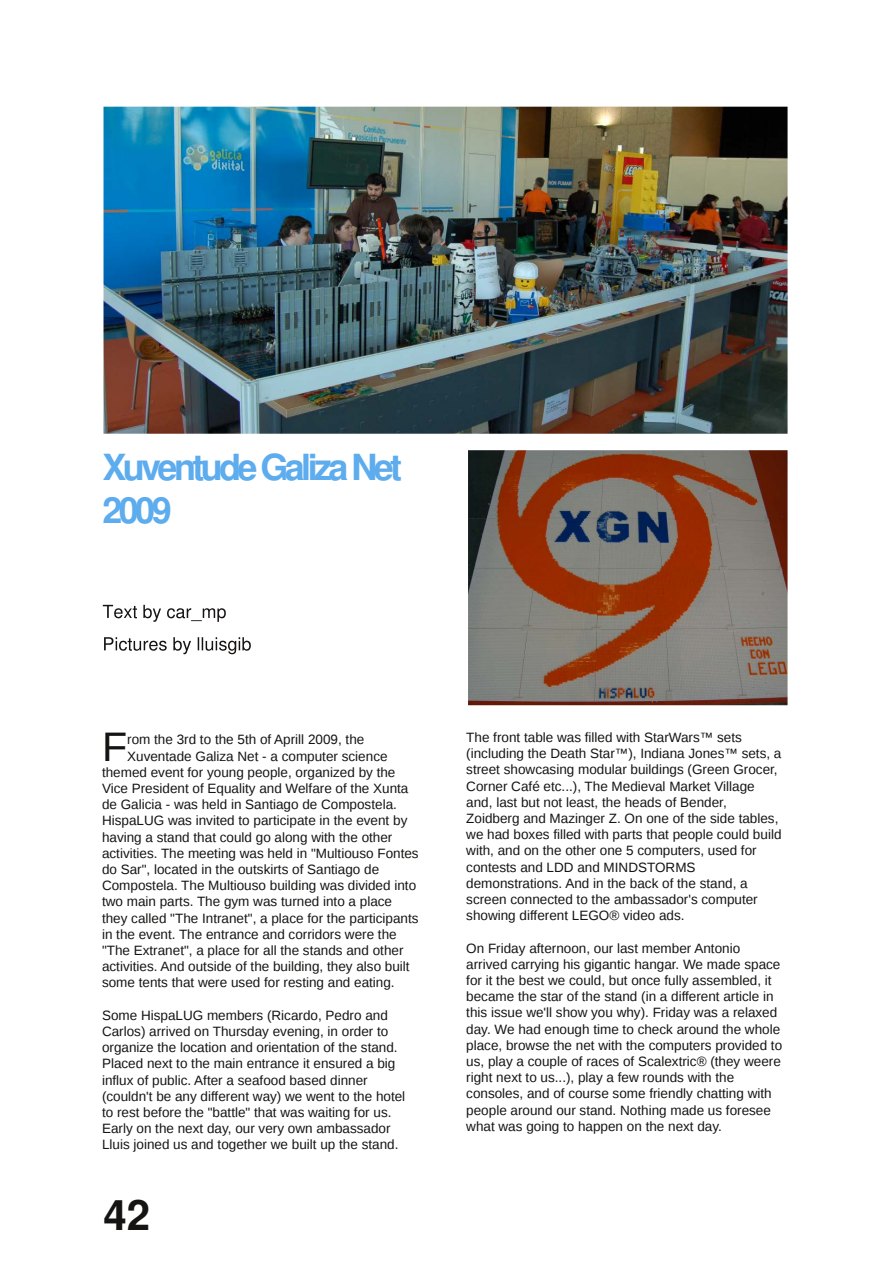
<style>
.page{position:relative;width:893px;height:1263px;background:#fff}
.page>*{position:absolute;margin:0;border:0;box-sizing:border-box;transform-origin:0 0}
.t1{font:700 42px "Free Sans";color:#161413}
.t2{font:41.25px "Liberation Sans";color:#161413}
.t3{font:700 36px/43.2px "Free Sans";letter-spacing:-.1em;color:#5cacee}
.t4{font:13.5px/16.2px "Liberation Sans";color:#161413}
</style>
<div class="page">
<svg style="left:103px;top:605px;width:34px;height:13px"></svg>
<svg style="left:143px;top:605px;width:18px;height:17px"></svg>
<svg style="left:167px;top:608px;width:59px;height:14px"></svg>
<svg style="left:104px;top:637px;width:63px;height:14px"></svg>
<svg style="left:173px;top:637px;width:18px;height:17px"></svg>
<svg style="left:198px;top:637px;width:53px;height:17px"></svg>
<img style="left:103px;top:107px;width:684px;height:327px">
<img style="left:468px;top:450px;width:319px;height:255px">
<h3 class="t3" style="left:102px;top:445px;width:301px">Xuventude Galiza Net<br>2009</h3>
<h2 class="t2" style="left:102px;top:723px;width:27px">F</h2>
<p class="t4" style="left:127px;top:732px;width:239px">rom the 3rd to the 5th of Aprill 2009, the</p>
<p class="t4" style="left:127px;top:748px;width:262px">Xuventade Galiza Net - a computer science</p>
<p class="t4" style="left:102px;top:764px;width:295px">themed event for young people, organized by the</p>
<p class="t4" style="left:102px;top:780px;width:308px">Vice President of Equality and Welfare of the Xunta</p>
<p class="t4" style="left:102px;top:796px;width:296px">de Galicia - was held in Santiago de Compostela.</p>
<p class="t4" style="left:102px;top:813px;width:307px">HispaLUG was invited to participate in the event by</p>
<p class="t4" style="left:102px;top:829px;width:292px">having a stand that could go along with the other</p>
<p class="t4" style="left:102px;top:845px;width:318px">activities. The meeting was held in "Multiouso Fontes</p>
<p class="t4" style="left:102px;top:861px;width:279px">do Sar", located in the outskirts of Santiago de</p>
<p class="t4" style="left:102px;top:877px;width:316px">Compostela. The Multiouso building was divided into</p>
<p class="t4" style="left:102px;top:894px;width:292px">two main parts. The gym was turned into a place</p>
<p class="t4" style="left:102px;top:910px;width:318px">they called "The Intranet", a place for the participants</p>
<p class="t4" style="left:102px;top:926px;width:296px">in the event. The entrance and corridors were the</p>
<p class="t4" style="left:102px;top:942px;width:303px">"The Extranet", a place for all the stands and other</p>
<p class="t4" style="left:102px;top:958px;width:309px">activities. And outside of the building, they also built</p>
<p class="t4" style="left:102px;top:975px;width:294px">some tents that were used for resting and eating.</p>
<p class="t4" style="left:102px;top:1007px;width:305px">Some HispaLUG members (Ricardo, Pedro and Carlos) arrived on Thursday evening, in order to organize the location and orientation of the stand.<br>Placed next to the main entrance it ensured a big influx of public. After a seafood based dinner (couldn't be any different way) we went to the hotel to rest before the "battle" that was waiting for us.<br>Early on the next day, our very own ambassador Lluis joined us and together we built up the stand.</p>
<h1 class="t1" style="left:103px;top:1188px;width:48px">42</h1>
<p class="t4" style="left:466px;top:729px;width:317px">The front table was filled with StarWars™ sets (including the Death Star™), Indiana Jones™ sets, a street showcasing modular buildings (Green Grocer, Corner Café etc...), The Medieval Market Village and, last but not least, the heads of Bender, Zoidberg and Mazinger Z. On one of the side tables, we had boxes filled with parts that people could build with, and on the other one 5 computers, used for contests and LDD and MINDSTORMS demonstrations. And in the back of the stand, a screen connected to the ambassador's computer showing different LEGO® video ads.</p>
<p class="t4" style="left:466px;top:940px;width:317px">On Friday afternoon, our last member Antonio arrived carrying his gigantic hangar. We made space for it the best we could, but once fully assembled, it became the star of the stand (in a different article in this issue we'll show you why). Friday was a relaxed day. We had enough time to check around the whole place, browse the net with the computers provided to us, play a couple of races of Scalextric® (they weere right next to us...), play a few rounds with the consoles, and of course some friendly chatting with people around our stand. Nothing made us foresee what was going to happen on the next day.</p>
</div>
